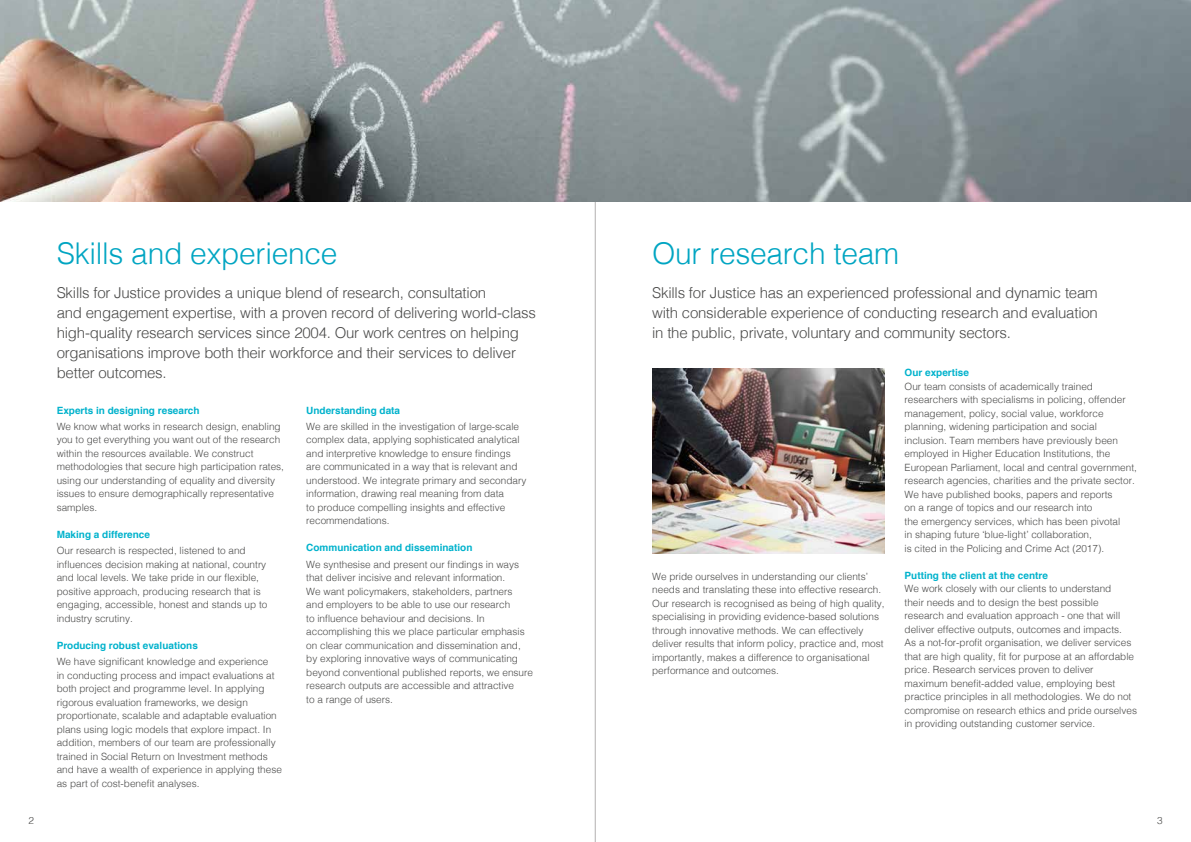
<style>
.page{position:relative;width:1191px;height:842px;background:#fff}
.page>*{position:absolute;margin:0;border:0;box-sizing:border-box;transform-origin:0 0}
.t1{font:300 30px "Helvetica";letter-spacing:-.01em;color:#00a5c2}
.t2{font:300 15px/20px "Helvetica";letter-spacing:-.015em;color:#4a4a49}
.t3{font:300 10px/13.5px "Helvetica";color:#4a4a49}
.t4{font:700 10px "Helvetica";color:#00b2cc}
</style>
<div class="page">
<hr style="left:595px;top:0;width:1px;height:842px;background:#b3b0b0">
<img style="left:0;top:0;width:1191px;height:201px">
<img style="left:652px;top:369px;width:232px;height:184px">
<h1 class="t1" style="left:57px;top:228px;width:282px">Skills and experience</h1>
<p class="t2" style="left:57px;top:281px;width:481px">Skills for Justice provides a unique blend of research, consultation<br>and engagement expertise, with a proven record of delivering world-class high-quality research services since 2004. Our work centres on helping organisations improve both their workforce and their services to deliver better outcomes.</p>
<p class="t4" style="left:57px;top:402px;width:144px">Experts in designing research</p>
<p class="t3" style="left:57px;top:419px;width:229px">We know what works in research design, enabling you to get everything you want out of the research within the resources available. We construct methodologies that secure high participation rates, using our understanding of equality and diversity issues to ensure demographically representative samples.</p>
<p class="t4" style="left:57px;top:526px;width:95px">Making a difference</p>
<p class="t3" style="left:57px;top:543px;width:212px">Our research is respected, listened to and influences decision making at national, country and local levels. We take pride in our flexible, positive approach, producing research that is engaging, accessible, honest and stands up to industry scrutiny.</p>
<p class="t4" style="left:57px;top:637px;width:143px">Producing robust evaluations</p>
<p class="t3" style="left:57px;top:654px;width:227px">We have significant knowledge and experience<br>in conducting process and impact evaluations at both project and programme level. In applying rigorous evaluation frameworks, we design proportionate, scalable and adaptable evaluation plans using logic models that explore impact. In addition, members of our team are professionally trained in Social Return on Investment methods and have a wealth of experience in applying these as part of cost-benefit analyses.</p>
<p class="t4" style="left:306px;top:402px;width:95px">Understanding data</p>
<p class="t3" style="left:306px;top:419px;width:222px">We are skilled in the investigation of large-scale complex data, applying sophisticated analytical and interpretive knowledge to ensure findings are communicated in a way that is relevant and understood. We integrate primary and secondary information, drawing real meaning from data<br>to produce compelling insights and effective recommendations.</p>
<p class="t4" style="left:306px;top:540px;width:168px">Communication and dissemination</p>
<p class="t3" style="left:306px;top:557px;width:228px">We synthesise and present our findings in ways that deliver incisive and relevant information.<br>We want policymakers, stakeholders, partners<br>and employers to be able to use our research<br>to influence behaviour and decisions. In accomplishing this we place particular emphasis on clear communication and dissemination and, by exploring innovative ways of communicating beyond conventional published reports, we ensure research outputs are accessible and attractive<br>to a range of users.</p>
<h1 class="t1" style="left:652px;top:228px;width:248px">Our research team</h1>
<h2 class="t2" style="left:652px;top:281px;width:447px;text-align:justify">Skills for Justice has an experienced professional and dynamic team with considerable experience of conducting research and evaluation in the public, private, voluntary and community sectors.</h2>
<p class="t3" style="left:652px;top:569px;width:234px">We pride ourselves in understanding our clients’ needs and translating these into effective research.<br>Our research is recognised as being of high quality, specialising in providing evidence-based solutions through innovative methods. We can effectively deliver results that inform policy, practice and, most importantly, makes a difference to organisational performance and outcomes.</p>
<p class="t4" style="left:904px;top:365px;width:66px">Our expertise</p>
<p class="t3" style="left:904px;top:379px;width:234px">Our team consists of academically trained researchers with specialisms in policing, offender management, policy, social value, workforce planning, widening participation and social inclusion. Team members have previously been employed in Higher Education Institutions, the European Parliament, local and central government, research agencies, charities and the private sector.<br>We have published books, papers and reports<br>on a range of topics and our research into<br>the emergency services, which has been pivotal<br>in shaping future ‘blue-light’ collaboration,<br>is cited in the Policing and Crime Act (2017).</p>
<p class="t4" style="left:904px;top:567px;width:145px">Putting the client at the centre</p>
<p class="t3" style="left:904px;top:581px;width:234px">We work closely with our clients to understand<br>their needs and to design the best possible research and evaluation approach - one that will deliver effective outputs, outcomes and impacts.<br>As a not-for-profit organisation, we deliver services that are high quality, fit for purpose at an affordable price. Research services proven to deliver maximum benefit-added value, employing best practice principles in all methodologies. We do not compromise on research ethics and pride ourselves in providing outstanding customer service.</p>
<p class="t3" style="left:28px;top:813px;width:7px">2</p>
<p class="t3" style="left:1157px;top:813px;width:7px">3</p>
</div>
